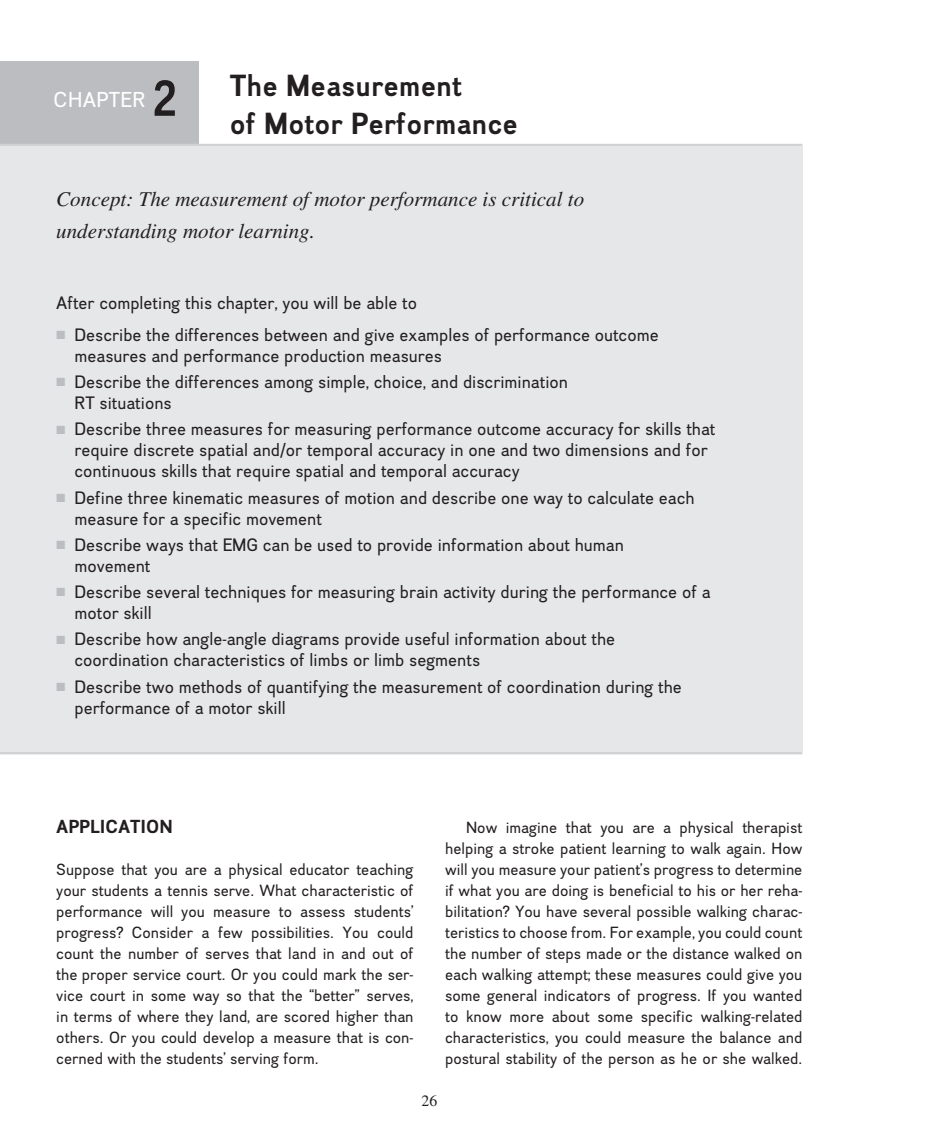
<style>
.page{position:relative;width:927px;height:1147px;background:#fff}
.page>*{position:absolute;margin:0;border:0;box-sizing:border-box;transform-origin:0 0}
.t1{font:700 52.5px "Akazan";color:#231f20}
.t2{font:700 29.75px/38.5px "Divulge Rg";color:#231f20}
.t3{font:italic 21px/31.5px "STIX Math Jax Main";color:#231f20}
.t4{font:21px "Divulge Rg";letter-spacing:.02em;color:#fff}
.t5{font:700 18.38px "Divulge Rg";color:#231f20}
.t6{font:17.5px/21px "Divulge Rg";color:#231f20}
.t7{font:15.75px/21px "Divulge Rg";color:#231f20;text-align:justify}
.t8{font:15.75px "STIX Math Jax Main";color:#231f20}
.s1{font-family:"Uni Math";font-size:12.25px;color:#bcbdc0}
</style>
<div class="page">
<div style="left:0;top:62px;width:198px;height:84px;background:#bcbdc0"></div>
<hr style="left:0;top:144px;width:802px;height:3px;background:#d1d2d4">
<hr style="left:0;top:751px;width:802px;height:3px;background:#d1d2d4">
<div style="left:0;top:146px;width:802px;height:605px;background:#e6e7e9"></div>
<h3 class="t4" style="left:54px;top:86px;width:93px">CHAPTER</h3>
<h1 class="t1" style="left:152px;top:69px;width:27px">2</h1>
<h2 class="t2" style="left:230px;top:65px;width:290px">The Measurement<br>of Motor Performance</h2>
<h3 class="t3" style="left:56px;top:184px;width:529px">Concept: The measurement of motor performance is critical to understanding motor learning.</h3>
<p class="t6" style="left:56px;top:292px;width:362px">After completing this chapter, you will be able to</p>
<p class="t6" style="left:74px;top:324px;width:585px;text-indent:-18px"><span class="s1">■</span> Describe the differences between and give examples of performance outcome measures and performance production measures</p>
<p class="t6" style="left:74px;top:371px;width:495px;text-indent:-18px"><span class="s1">■</span> Describe the differences among simple, choice, and discrimination<br>RT situations</p>
<p class="t6" style="left:74px;top:418px;width:642px;text-indent:-18px"><span class="s1">■</span> Describe three measures for measuring performance outcome accuracy for skills that require discrete spatial and/or temporal accuracy in one and two dimensions and for continuous skills that require spatial and temporal accuracy</p>
<p class="t6" style="left:74px;top:486px;width:621px;text-indent:-18px"><span class="s1">■</span> Define three kinematic measures of motion and describe one way to calculate each measure for a specific movement</p>
<p class="t6" style="left:74px;top:534px;width:551px;text-indent:-18px"><span class="s1">■</span> Describe ways that EMG can be used to provide information about human movement</p>
<p class="t6" style="left:74px;top:581px;width:637px;text-indent:-18px"><span class="s1">■</span> Describe several techniques for measuring brain activity during the performance of a motor skill</p>
<p class="t6" style="left:74px;top:628px;width:542px;text-indent:-18px"><span class="s1">■</span> Describe how angle-angle diagrams provide useful information about the coordination characteristics of limbs or limb segments</p>
<p class="t6" style="left:74px;top:675px;width:608px;text-indent:-18px"><span class="s1">■</span> Describe two methods of quantifying the measurement of coordination during the performance of a motor skill</p>
<p class="t5" style="left:56px;top:815px;width:118px">APPLICATION</p>
<p class="t7" style="left:56px;top:859px;width:359px">Suppose that you are a physical educator teaching your students a tennis serve. What characteristic of performance will you measure to assess students’ progress? Consider a few possibilities. You could count the number of serves that land in and out of the proper service court. Or you could mark the ser&shy;vice court in some way so that the “better” serves, in terms of where they land, are scored higher than others. Or you could develop a measure that is con&shy;cerned with the students’ serving form.</p>
<p class="t7" style="left:445px;top:817px;width:359px;text-indent:21px">Now imagine that you are a physical therapist helping a stroke patient learning to walk again. How will you measure your patient’s progress to determine if what you are doing is beneficial to his or her reha&shy;bilitation? You have several possible walking charac&shy;teristics to choose from. For example, you could count the number of steps made or the distance walked on each walking attempt; these measures could give you some general indicators of progress. If you wanted to know more about some specific walking-related characteristics, you could measure the balance and postural stability of the person as he or she walked.</p>
<p class="t8" style="left:421px;top:1090px;width:17px">26</p>
</div>
